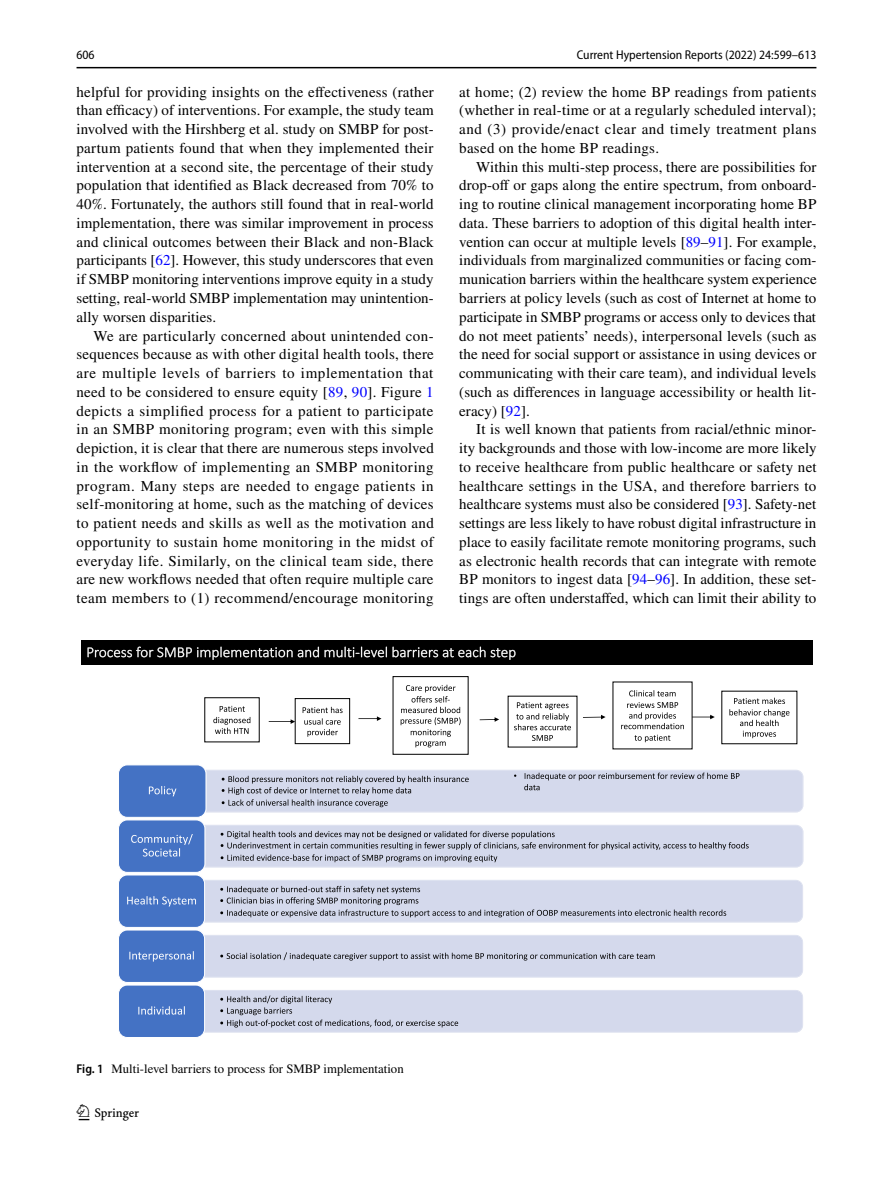
<style>
.page{position:relative;width:893px;height:1187px;background:#fff}
.page>*{position:absolute;margin:0;border:0;box-sizing:border-box;transform-origin:0 0}
.t1{font:22.5px "Springnew Regular 2";color:#000}
.t2{font:15px/18.8px "STIX";letter-spacing:.01em;color:#000;text-align:justify}
.t3{font:12.75px "STIX";color:#000}
.t4{font:semi-condensed 12.75px "Myriad Pro";color:#000}
.s1{color:#00f}
.s2{font-family:"Myriad Pro";font-weight:600;font-stretch:semi-condensed}
</style>
<div class="page">
<hr style="left:77px;top:67px;width:739px;height:1px;background:#000">
<div style="left:81px;top:640px;width:731px;height:24px;background:#000"></div>
<svg style="left:87px;top:646px;width:232px;height:14px"></svg>
<svg style="left:325px;top:646px;width:190px;height:14px"></svg>
<svg style="left:401px;top:684px;width:60px;height:63px"></svg>
<svg style="left:514px;top:702px;width:57px;height:38px"></svg>
<svg style="left:269px;top:719px;width:26px;height:4px"></svg>
<svg style="left:213px;top:705px;width:37px;height:29px"></svg>
<div style="left:295px;top:698px;width:55px;height:46px;background:#fff;border:1px solid #000"></div>
<svg style="left:303px;top:706px;width:40px;height:30px"></svg>
<svg style="left:358px;top:716px;width:23px;height:5px"></svg>
<svg style="left:480px;top:717px;width:19px;height:4px"></svg>
<svg style="left:629px;top:690px;width:47px;height:6px"></svg>
<svg style="left:621px;top:702px;width:63px;height:40px"></svg>
<svg style="left:729px;top:697px;width:60px;height:41px"></svg>
<svg style="left:583px;top:715px;width:23px;height:4px"></svg>
<svg style="left:692px;top:714px;width:23px;height:5px"></svg>
<div style="left:118px;top:764px;width:88px;height:53px;background:#4472c4;border-radius:9px"></div>
<div style="left:118px;top:764px;width:88px;height:53px;border:1px solid #fff;border-radius:9px"></div>
<svg style="left:149px;top:786px;width:27px;height:10px"></svg>
<svg style="left:205px;top:825px;width:598px;height:42px;background:#c4c9da"></svg>
<div style="left:118px;top:819px;width:87px;height:53px;background:#4472c4;border-radius:9px"></div>
<div style="left:118px;top:819px;width:87px;height:53px;border:1px solid #fff;border-radius:9px"></div>
<svg style="left:131px;top:834px;width:62px;height:22px"></svg>
<svg style="left:204px;top:880px;width:599px;height:42px;background:#c7ccdd"></svg>
<div style="left:118px;top:874px;width:87px;height:53px;background:#4472c4;border-radius:9px"></div>
<div style="left:118px;top:874px;width:87px;height:53px;border:1px solid #fff;border-radius:9px"></div>
<svg style="left:127px;top:896px;width:69px;height:10px"></svg>
<svg style="left:204px;top:935px;width:599px;height:42px;background:#ced3e5"></svg>
<div style="left:118px;top:929px;width:87px;height:53px;background:#4472c4;border-radius:9px"></div>
<div style="left:118px;top:929px;width:87px;height:53px;border:1px solid #fff;border-radius:9px"></div>
<svg style="left:129px;top:951px;width:65px;height:10px"></svg>
<svg style="left:204px;top:990px;width:599px;height:42px;background:#ced3e5"></svg>
<div style="left:118px;top:984px;width:87px;height:53px;background:#4472c4;border-radius:9px"></div>
<div style="left:118px;top:984px;width:87px;height:53px;border:1px solid #fff;border-radius:9px"></div>
<svg style="left:138px;top:1006px;width:47px;height:8px"></svg>
<svg style="left:206px;top:770px;width:597px;height:42px;background:#c9cedf"></svg>
<p class="t4" style="left:77px;top:48px;width:20px">606</p>
<p class="t4" style="left:577px;top:48px;width:241px">Current Hypertension Reports (2022) 24:599–613</p>
<p class="t2" style="left:77px;top:83px;width:359px">helpful for providing insights on the effectiveness (rather than efficacy) of interventions. For example, the study team involved with the Hirshberg et al. study on SMBP for post&shy;partum patients found that when they implemented their intervention at a second site, the percentage of their study population that identified as Black decreased from 70% to 40%. Fortunately, the authors still found that in real-world implementation, there was similar improvement in process and clinical outcomes between their Black and non-Black participants [<span class="s1">62</span>]. However, this study underscores that even if SMBP monitoring interventions improve equity in a study setting, real-world SMBP implementation may unintention&shy;ally worsen disparities.</p>
<p class="t2" style="left:77px;top:327px;width:359px;text-indent:17px">We are particularly concerned about unintended con&shy;sequences because as with other digital health tools, there are multiple levels of barriers to implementation that need to be considered to ensure equity [<span class="s1">89</span>, <span class="s1">90</span>]. Figure <span class="s1">1 </span>depicts a simplified process for a patient to participate in an SMBP monitoring program; even with this simple depiction, it is clear that there are numerous steps involved in the workflow of implementing an SMBP monitoring program. Many steps are needed to engage patients in self-monitoring at home, such as the matching of devices to patient needs and skills as well as the motivation and opportunity to sustain home monitoring in the midst of everyday life. Similarly, on the clinical team side, there are new workflows needed that often require multiple care team members to (1) recommend/encourage monitoring</p>
<p class="t2" style="left:459px;top:83px;width:359px">at home; (2) review the home BP readings from patients (whether in real-time or at a regularly scheduled interval); and (3) provide/enact clear and timely treatment plans based on the home BP readings.</p>
<p class="t2" style="left:459px;top:158px;width:359px;text-indent:17px">Within this multi-step process, there are possibilities for drop-off or gaps along the entire spectrum, from onboard&shy;ing to routine clinical management incorporating home BP data. These barriers to adoption of this digital health inter&shy;vention can occur at multiple levels [<span class="s1">89</span>–<span class="s1">91</span>]. For example, individuals from marginalized communities or facing com&shy;munication barriers within the healthcare system experience barriers at policy levels (such as cost of Internet at home to participate in SMBP programs or access only to devices that do not meet patients’ needs), interpersonal levels (such as the need for social support or assistance in using devices or communicating with their care team), and individual levels (such as differences in language accessibility or health lit&shy;eracy) [<span class="s1">92</span>].</p>
<p class="t2" style="left:459px;top:421px;width:359px;text-indent:17px">It is well known that patients from racial/ethnic minor&shy;ity backgrounds and those with low-income are more likely to receive healthcare from public healthcare or safety net healthcare settings in the USA, and therefore barriers to healthcare systems must also be considered [<span class="s1">93</span>]. Safety-net settings are less likely to have robust digital infrastructure in place to easily facilitate remote monitoring programs, such as electronic health records that can integrate with remote BP monitors to ingest data [<span class="s1">94</span>–<span class="s1">96</span>]. In addition, these set&shy;tings are often understaffed, which can limit their ability to</p>
<p class="t3" style="left:77px;top:1059px;width:329px"><span class="s2">Fig. 1</span> Multi-level barriers to process for SMBP implementation</p>
<h1 class="t1" style="left:79px;top:1104px;width:62px">1 3</h1>
</div>
